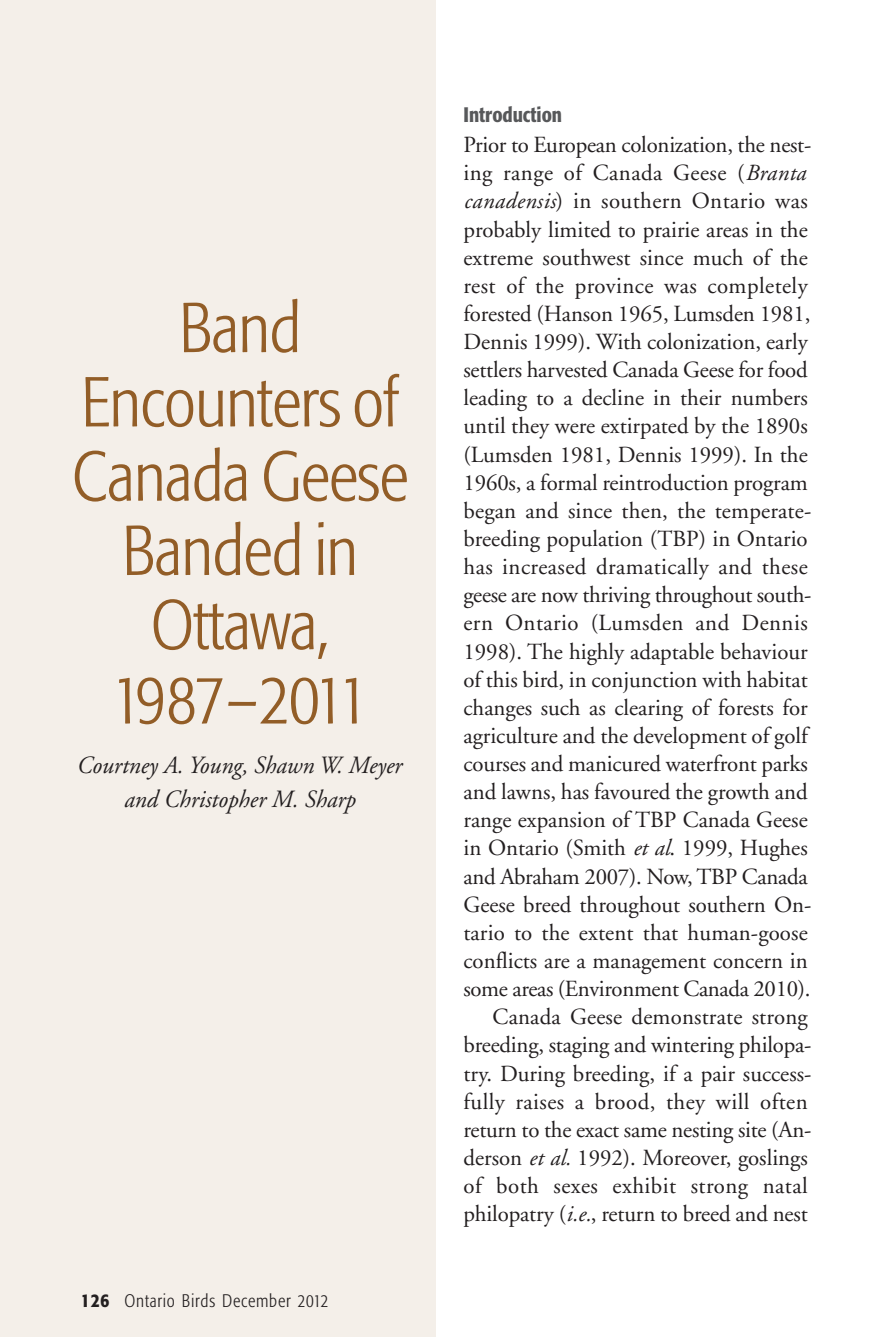
<style>
.page{position:relative;width:891px;height:1337px;background:#fff}
.page>*{position:absolute;margin:0;border:0;box-sizing:border-box;transform-origin:0 0}
.t1{font:300 condensed 69.75px/74.2px "Formata";letter-spacing:-.015em;color:#925d27;text-align:center}
.t2{font:italic 24.75px/33.8px "Adobe Garamond";color:#231f20;text-align:center;scale:.96 1}
.t3{font:22.95px/28.1px "Adobe Garamond";color:#231f20;text-align:right}
.t4{font:500 condensed 20.7px "Formata";color:#57585a}
.t5{font:300 condensed 18px "Formata";letter-spacing:.045em;color:#231f20}
.s1{font-weight:500;font-size:19.12px}
.s2{font-style:italic}
</style>
<div class="page">
<div style="left:0;top:0;width:435px;height:1336px;background:#f4efe9"></div>
<h1 class="t1" style="left:72px;top:296px;width:338px">Band<br>Encounters of<br>Canada Geese<br>Banded in<br>Ottawa,<br>1987–2011</h1>
<p class="t2" style="left:76px;top:750px;width:340px">Courtney A. Young, Shawn W. Meyer and Christopher M. Sharp</p>
<p class="t5" style="left:81px;top:1293px;width:249px"><span class="s1">126</span> Ontario Birds December 2012</p>
<p class="t4" style="left:464px;top:106px;width:100px">Introduction</p>
<p class="t3" style="left:463px;top:133px;width:349px">Prior to European colonization, the nest&shy;ing range of Canada Geese (<span class="s2">Branta canadensis</span>) in southern Ontario was probably limited to prairie areas in the extreme southwest since much of the rest of the province was completely forested (Hanson 1965, Lumsden 1981, Dennis 1999). With colonization, early settlers harvested Canada Geese for food leading to a decline in their numbers until they were extirpated by the 1890s (Lumsden 1981, Dennis 1999). In the 1960s, a formal reintroduction program began and since then, the temperate&shy;breeding population (TBP) in Ontario has increased dramatically and these geese are now thriving throughout south&shy;ern Ontario (Lumsden and Dennis 1998). The highly adaptable behaviour of this bird, in conjunction with habitat changes such as clearing of forests for agriculture and the development of golf courses and manicured waterfront parks and lawns, has favoured the growth and range expansion of TBP Canada Geese in Ontario (Smith <span class="s2">et al</span>. 1999, Hughes and Abraham 2007). Now, TBP Canada Geese breed throughout southern On&shy;tario to the extent that human-goose conflicts are a management concern in some areas (Environment Canada 2010).<br>Canada Geese demonstrate strong breeding, staging and wintering philopa&shy;try. During breeding, if a pair success&shy;fully raises a brood, they will often return to the exact same nesting site (An&shy;derson <span class="s2">et al.</span> 1992). Moreover, goslings of both sexes exhibit strong natal philopatry (<span class="s2">i.e.</span>, return to breed and nest</p>
</div>
